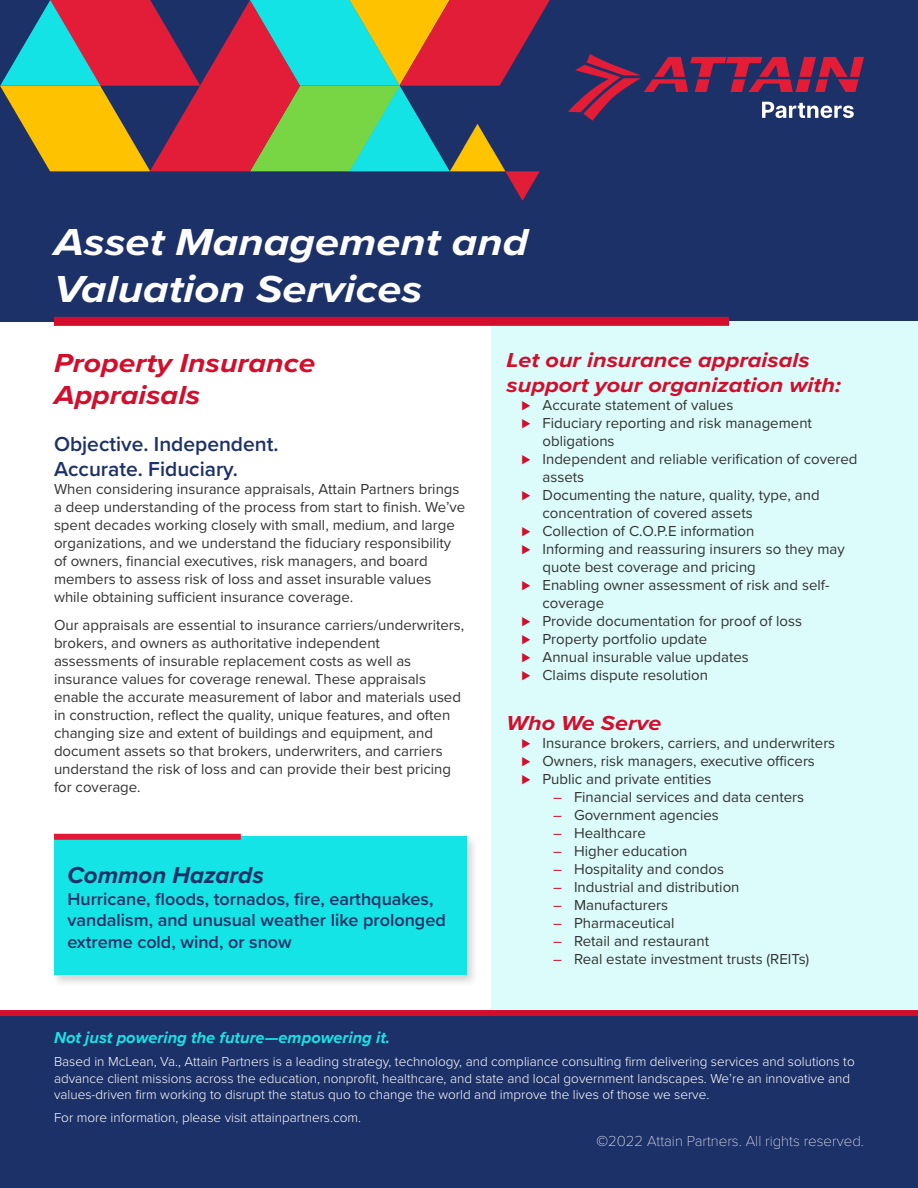
<style>
.page{position:relative;width:918px;height:1188px;background:#fff}
.page>*{position:absolute;margin:0;border:0;box-sizing:border-box;transform-origin:0 0}
.t1{font:italic 700 39px/46.8px "Proxima Nova";color:#fff;scale:1.12 1}
.Subheader{font:italic 700 27px/32.4px "Proxima Nova";color:#d30d2b;scale:1.12 1}
.t2{font:italic 700 24px "Proxima Nova";color:#1d3169}
.Subheader-2{font:italic 700 21px/25.2px "Proxima Nova";color:#d30d2b;scale:1.12 1}
.Body_Subhead_Blue{font:600 21px/25.2px "Proxima Nova";color:#1d3169}
.t3{font:600 18px/21.6px "Proxima Nova";color:#1d3169}
.About_Attain{font:italic 700 16.5px "Proxima Nova";color:#14e4e5}
.Body{font:15px/18px "Proxima Nova";color:#323332}
.t4{font:100 15px "Proxima Nova T";color:#fff}
.About_Attain-2{font:300 13.5px/16.2px "Proxima Nova";color:#fff}
.s1{color:#d30d2b}
</style>
<div class="page">
<div style="left:0;top:0;width:918px;height:322px;background:#1d3169"></div>
<svg style="left:0;top:0;width:550px;height:201px"></svg>
<div style="left:491px;top:322px;width:427px;height:691px;background:#dcfbfb"></div>
<div style="left:0;top:1013px;width:918px;height:175px;background:#1d3169"></div>
<div style="left:0;top:1010px;width:918px;height:6px;background:#d30d2b"></div>
<div style="left:51px;top:834px;width:428px;height:154px;background:#231f20;opacity:.2"></div>
<div style="left:54px;top:837px;width:413px;height:138px;background:#14e4e5"></div>
<svg style="left:568px;top:54px;width:296px;height:67px"></svg>
<div style="left:54px;top:834px;width:187px;height:6px;background:#e31837"></div>
<div style="left:54px;top:317px;width:675px;height:9px;background:#d30d2b"></div>
<p class="t1" style="left:54px;top:218px;width:425px">Asset Management and<br>Valuation Services</p>
<p class="Subheader" style="left:54px;top:346px;width:235px">Property Insurance<br>Appraisals</p>
<p class="Body_Subhead_Blue" style="left:54px;top:431px;width:226px">Objective. Independent.<br>Accurate. Fiduciary.</p>
<p class="Body" style="left:54px;top:479px;width:413px">When considering insurance appraisals, Attain Partners brings a deep understanding of the process from start to finish. We’ve spent decades working closely with small, medium, and large organizations, and we understand the fiduciary responsibility of owners, financial executives, risk managers, and board members to assess risk of loss and asset insurable values while obtaining sufficient insurance coverage.</p>
<p class="Body" style="left:54px;top:616px;width:412px">Our appraisals are essential to insurance carriers/underwriters, brokers, and owners as authoritative independent assessments of insurable replacement costs as well as insurance values for coverage renewal. These appraisals enable the accurate measurement of labor and materials used in construction, reflect the quality, unique features, and often changing size and extent of buildings and equipment, and document assets so that brokers, underwriters, and carriers understand the risk of loss and can provide their best pricing for coverage.</p>
<p class="t2" style="left:68px;top:857px;width:198px">Common Hazards</p>
<p class="t3" style="left:68px;top:887px;width:380px">Hurricane, floods, tornados, fire, earthquakes, vandalism, and unusual weather like prolonged extreme cold, wind, or snow</p>
<p class="Subheader-2" style="left:507px;top:347px;width:300px">Let our insurance appraisals support your organization with:</p>
<p class="Body" style="left:522px;top:396px;width:213px"><span class="s1">⊲</span> Accurate statement of values</p>
<p class="Body" style="left:543px;top:414px;width:271px;text-indent:-21px"><span class="s1">⊲</span> Fiduciary reporting and risk management obligations</p>
<p class="Body" style="left:543px;top:450px;width:316px;text-indent:-21px"><span class="s1">⊲</span> Independent and reliable verification of covered assets</p>
<p class="Body" style="left:543px;top:486px;width:279px;text-indent:-21px"><span class="s1">⊲</span> Documenting the nature, quality, type, and concentration of covered assets</p>
<p class="Body" style="left:522px;top:522px;width:234px"><span class="s1">⊲</span> Collection of C.O.P.E information</p>
<p class="Body" style="left:543px;top:540px;width:304px;text-indent:-21px"><span class="s1">⊲</span> Informing and reassuring insurers so they may quote best coverage and pricing</p>
<p class="Body" style="left:543px;top:576px;width:289px;text-indent:-21px"><span class="s1">⊲</span> Enabling owner assessment of risk and self&shy;coverage</p>
<p class="Body" style="left:522px;top:612px;width:282px"><span class="s1">⊲</span> Provide documentation for proof of loss</p>
<p class="Body" style="left:522px;top:630px;width:187px"><span class="s1">⊲</span> Property portfolio update</p>
<p class="Body" style="left:522px;top:648px;width:229px"><span class="s1">⊲</span> Annual insurable value updates</p>
<p class="Body" style="left:522px;top:666px;width:188px"><span class="s1">⊲</span> Claims dispute resolution</p>
<p class="Subheader-2" style="left:507px;top:710px;width:140px">Who We Serve</p>
<p class="Body" style="left:522px;top:734px;width:315px"><span class="s1">⊲</span> Insurance brokers, carriers, and underwriters</p>
<p class="Body" style="left:522px;top:752px;width:295px"><span class="s1">⊲</span> Owners, risk managers, executive officers</p>
<p class="Body" style="left:522px;top:770px;width:192px"><span class="s1">⊲</span> Public and private entities</p>
<p class="Body" style="left:553px;top:788px;width:253px"><span class="s1">–</span> Financial services and data centers</p>
<p class="Body" style="left:553px;top:806px;width:167px"><span class="s1">–</span> Government agencies</p>
<p class="Body" style="left:553px;top:824px;width:94px"><span class="s1">–</span> Healthcare</p>
<p class="Body" style="left:553px;top:842px;width:136px"><span class="s1">–</span> Higher education</p>
<p class="Body" style="left:553px;top:860px;width:173px"><span class="s1">–</span> Hospitality and condos</p>
<p class="Body" style="left:553px;top:878px;width:188px"><span class="s1">–</span> Industrial and distribution</p>
<p class="Body" style="left:553px;top:896px;width:117px"><span class="s1">–</span> Manufacturers</p>
<p class="Body" style="left:553px;top:914px;width:123px"><span class="s1">–</span> Pharmaceutical</p>
<p class="Body" style="left:553px;top:932px;width:158px"><span class="s1">–</span> Retail and restaurant</p>
<p class="Body" style="left:553px;top:950px;width:258px"><span class="s1">–</span> Real estate investment trusts (REITs)</p>
<p class="About_Attain" style="left:54px;top:1026px;width:338px">Not just powering the future—empowering it.</p>
<p class="About_Attain-2" style="left:54px;top:1053px;width:802px">Based in McLean, Va., Attain Partners is a leading strategy, technology, and compliance consulting firm delivering services and solutions to advance client missions across the education, nonprofit, healthcare, and state and local government landscapes. We’re an innovative and values-driven firm working to disrupt the status quo to change the world and improve the lives of those we serve.</p>
<p class="About_Attain-2" style="left:54px;top:1108px;width:308px">For more information, please visit attainpartners.com.</p>
<p class="t4" style="left:596px;top:1130px;width:269px">©2022 Attain Partners. All rights reserved.</p>
</div>
